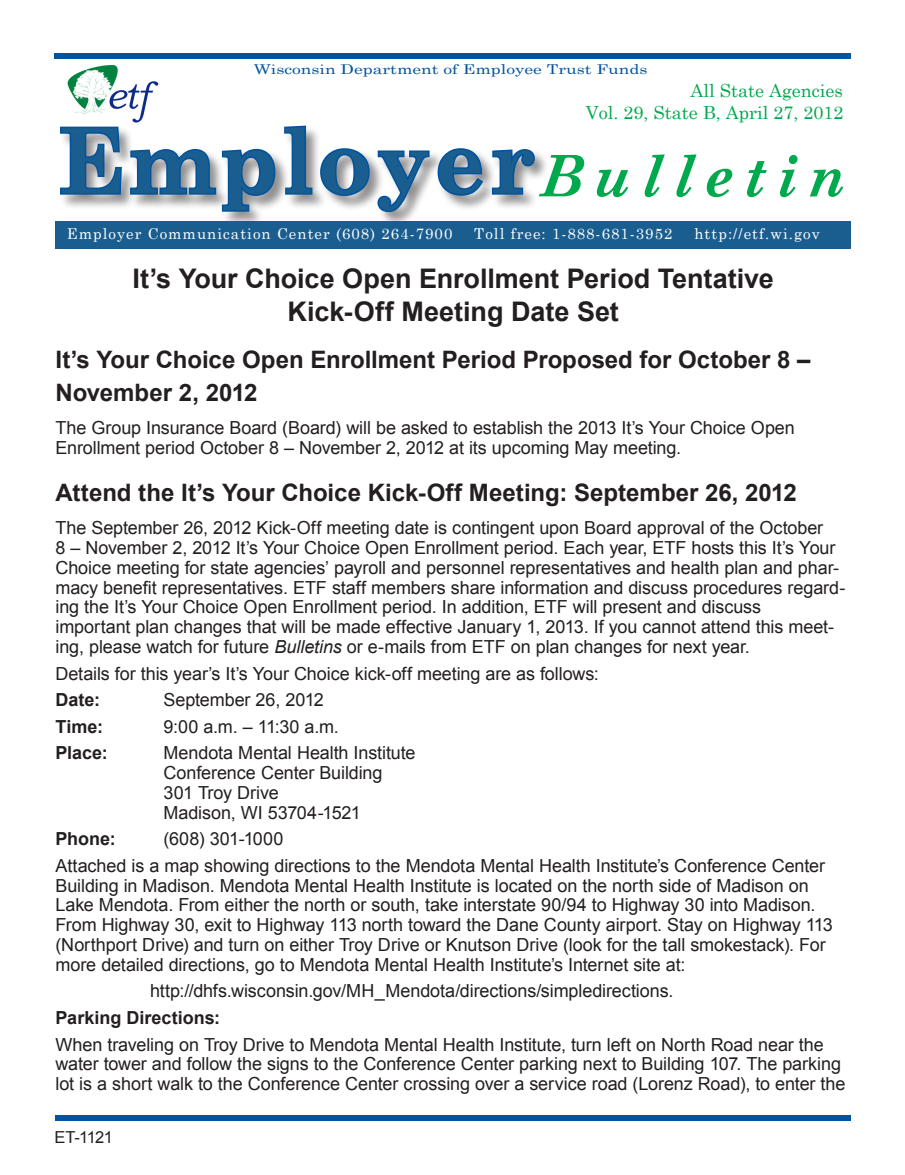
<style>
.page{position:relative;width:905px;height:1175px;background:#fff}
.page>*{position:absolute;margin:0;border:0;box-sizing:border-box;transform-origin:0 0}
.t1{font:700 90px "Century Schoolbook";letter-spacing:.05em;color:#1a5d8f}
.H2_cc{font:700 27px "Arial";color:#231f20}
.H2_cc-2{font:700 24px/33px "Arial";color:#231f20}
.Body_text_space_afte{font:700 24px "Arial";color:#231f20}
.Body_text_space_afte-2{font:18px/19.8px "Arial";letter-spacing:-.005em;color:#231f20}
.t2{font:18px "Century Schoolbook";color:#00a94e}
.Body_text_space_afte-3{font:700 18px "Arial";color:#231f20}
.Numbered_list_INSIDE{font:16.5px "Arial";letter-spacing:-.04em;color:#231f20}
.t3{font:15px "Century Schoolbook";letter-spacing:.07em;color:#fff}
.t4{font:13.5px "Century Schoolbook";color:#01539e;scale:1.29 1}
.s1{font-style:italic;font-size:57.3px;color:#00a94e}
.s2{font-style:italic}
</style>
<div class="page">
<div style="left:54px;top:54px;width:796px;height:5px;background:#01539e"></div>
<div style="left:56px;top:1115px;width:794px;height:5px;background:#01539e"></div>
<div style="left:59px;top:125px;width:490px;height:102px;background:#231f20;opacity:.5"></div>
<svg style="left:59px;top:125px;width:478px;height:89px"></svg>
<div style="left:56px;top:221px;width:794px;height:27px;background:#1a5d8f"></div>
<img style="left:67px;top:65px;width:92px;height:58px">
<p class="t4" style="left:254px;top:58px;width:307px">Wisconsin Department of Employee Trust Funds</p>
<p class="t2" style="left:690px;top:75px;width:154px">All State Agencies</p>
<p class="t2" style="left:585px;top:97px;width:259px">Vol. 29, State B, April 27, 2012</p>
<h1 class="t1" style="left:58px;top:91px;width:794px">Employer<span class="s1">Bulletin</span></h1>
<p class="t3" style="left:67px;top:221px;width:387px">Employer Communication Center (608) 264-7900</p>
<p class="t3" style="left:474px;top:221px;width:200px">Toll free: 1-888-681-3952</p>
<p class="t3" style="left:694px;top:221px;width:127px">http://etf.wi.gov</p>
<p class="H2_cc" style="left:132px;top:261px;width:642px">It’s Your Choice Open Enrollment Period Tentative</p>
<p class="H2_cc" style="left:287px;top:294px;width:333px">Kick-Off Meeting Date Set</p>
<p class="H2_cc-2" style="left:56px;top:344px;width:756px">It’s Your Choice Open Enrollment Period Proposed for October 8 –<br>November 2, 2012</p>
<p class="Body_text_space_afte-2" style="left:56px;top:418px;width:740px">The Group Insurance Board (Board) will be asked to establish the 2013 It’s Your Choice Open</p>
<p class="Body_text_space_afte-2" style="left:56px;top:438px;width:627px">Enrollment period October 8 – November 2, 2012 at its upcoming May meeting.</p>
<p class="Body_text_space_afte" style="left:56px;top:476px;width:742px">Attend the It’s Your Choice Kick-Off Meeting: September 26, 2012</p>
<p class="Body_text_space_afte-2" style="left:56px;top:518px;width:791px">The September 26, 2012 Kick-Off meeting date is contingent upon Board approval of the October<br>8 – November 2, 2012 It’s Your Choice Open Enrollment period. Each year, ETF hosts this It’s Your Choice meeting for state agencies’ payroll and personnel representatives and health plan and phar&shy;macy benefit representatives. ETF staff members share information and discuss procedures regard&shy;ing the It’s Your Choice Open Enrollment period. In addition, ETF will present and discuss</p>
<p class="Body_text_space_afte-2" style="left:56px;top:617px;width:780px">important plan changes that will be made effective January 1, 2013. If you cannot attend this meet&shy;ing, please watch for future <span class="s2">Bulletins</span> or e-mails from ETF on plan changes for next year.</p>
<p class="Body_text_space_afte-2" style="left:56px;top:663px;width:545px">Details for this year’s It’s Your Choice kick-off meeting are as follows:</p>
<p class="Body_text_space_afte-3" style="left:56px;top:688px;width:46px">Date:</p>
<p class="Body_text_space_afte-2" style="left:164px;top:690px;width:162px">September 26, 2012</p>
<p class="Body_text_space_afte-3" style="left:56px;top:714px;width:49px">Time:</p>
<p class="Body_text_space_afte-2" style="left:164px;top:716px;width:177px">9:00 a.m. – 11:30 a.m.</p>
<p class="Body_text_space_afte-3" style="left:56px;top:741px;width:54px">Place:</p>
<p class="Body_text_space_afte-2" style="left:163px;top:743px;width:253px">Mendota Mental Health Institute</p>
<p class="Body_text_space_afte-2" style="left:164px;top:763px;width:220px">Conference Center Building</p>
<p class="Body_text_space_afte-2" style="left:164px;top:783px;width:117px">301 Troy Drive</p>
<p class="Body_text_space_afte-2" style="left:164px;top:802px;width:199px">Madison, WI 53704-1521</p>
<p class="Body_text_space_afte-3" style="left:56px;top:827px;width:62px">Phone:</p>
<p class="Body_text_space_afte-2" style="left:163px;top:829px;width:121px">(608) 301-1000</p>
<p class="Body_text_space_afte-2" style="left:56px;top:855px;width:779px">Attached is a map showing directions to the Mendota Mental Health Institute’s Conference Center Building in Madison. Mendota Mental Health Institute is located on the north side of Madison on Lake Mendota. From either the north or south, take interstate 90/94 to Highway 30 into Madison.<br>From Highway 30, exit to Highway 113 north toward the Dane County airport. Stay on Highway 113 (Northport Drive) and turn on either Troy Drive or Knutson Drive (look for the tall smokestack). For more detailed directions, go to Mendota Mental Health Institute’s Internet site at:</p>
<p class="Body_text_space_afte-2" style="left:150px;top:981px;width:525px">http://dhfs.wisconsin.gov/MH_Mendota/directions/simpledirections.</p>
<p class="Body_text_space_afte-3" style="left:56px;top:1005px;width:166px">Parking Directions:</p>
<p class="Body_text_space_afte-2" style="left:56px;top:1034px;width:791px">When traveling on Troy Drive to Mendota Mental Health Institute, turn left on North Road near the water tower and follow the signs to the Conference Center parking next to Building 107. The parking lot is a short walk to the Conference Center crossing over a service road (Lorenz Road), to enter the</p>
<p class="Numbered_list_INSIDE" style="left:54px;top:1126px;width:60px">ET-1121</p>
</div>
